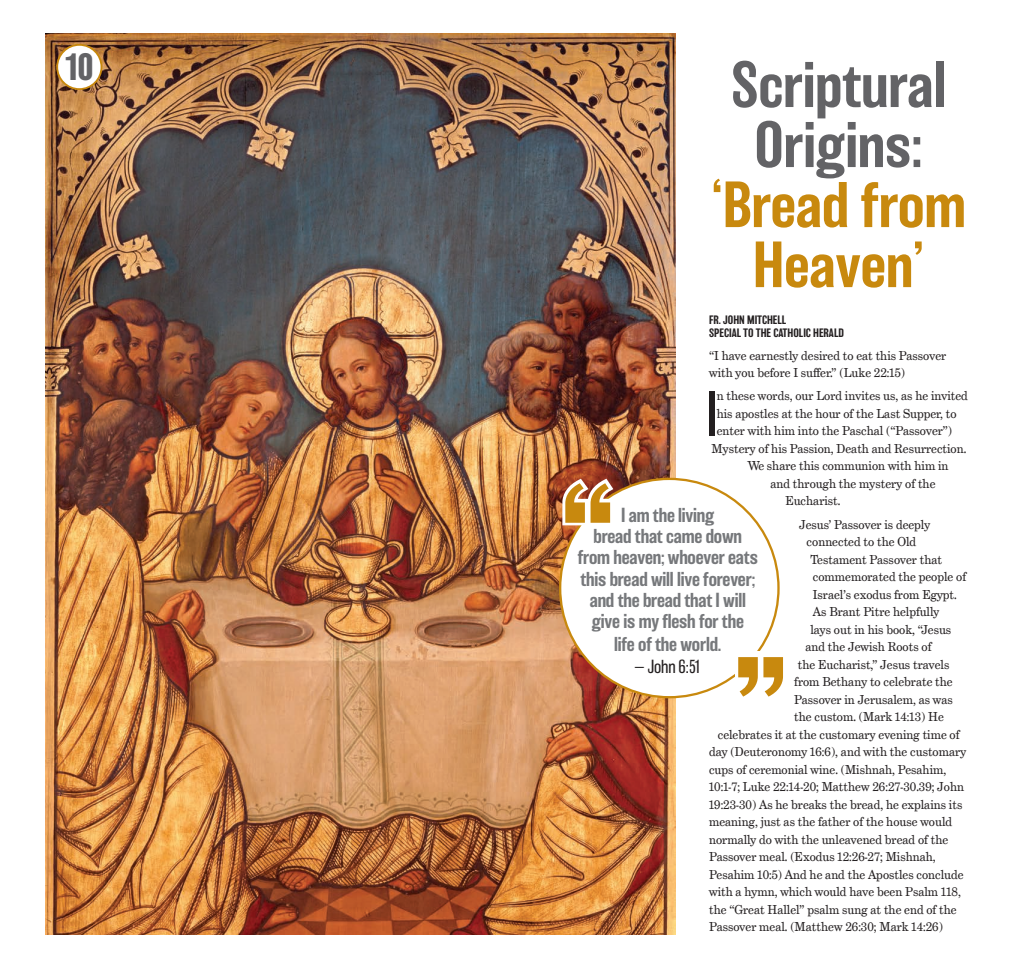
<style>
.page{position:relative;width:1013px;height:968px;background:#fff}
.page>*{position:absolute;margin:0;border:0;box-sizing:border-box;transform-origin:0 0}
.t1{font:500 60px/60px "Balboa";color:#636366;text-align:center}
.t2{font:500 60px/60px "Balboa";color:#c8890e;text-align:center}
.t3{font:200 58.5px "Balboa";color:#231f20}
.t4{font:700 35px "Balboa";color:#636366}
.t5{font:500 18.75px/21.5px "Balboa";letter-spacing:-.01em;color:#76787b;text-align:center}
.t6{font:200 17.5px "Balboa";letter-spacing:-.01em;color:#231f20}
.t7{font:12.5px/17.5px "Grad";color:#231f20}
.t8{font:500 11.25px/12.5px "Balboa";color:#231f20}
</style>
<div class="page">
<img style="left:45px;top:34px;width:630px;height:900px">
<div style="left:560px;top:479px;width:218px;height:218px;background:#fff;border-radius:50%"></div>
<svg style="left:738px;top:657px;width:45px;height:39px"></svg>
<svg style="left:559px;top:474px;width:59px;height:54px"></svg>
<div style="left:57px;top:45px;width:44px;height:44px;background:#fff;border-radius:50%"></div>
<div style="left:56px;top:44px;width:46px;height:46px;border:2px solid #c8890e;border-radius:50%"></div>
<h3 class="t4" style="left:64px;top:47px;width:31px">10</h3>
<h1 class="t1" style="left:731px;top:55px;width:216px">Scriptural<br>Origins:</h1>
<h1 class="t2" style="left:711px;top:175px;width:256px">‘Bread from<br>Heaven’</h1>
<p class="t8" style="left:709px;top:314px;width:136px">FR. JOHN MITCHELL<br>SPECIAL TO THE CATHOLIC HERALD</p>
<p class="t7" style="left:709px;top:346px;width:239px">“I have earnestly desired to eat this Passover with you before I suffer.” (Luke 22:15)</p>
<h2 class="t3" style="left:706px;top:382px;width:13px">I</h2>
<p class="t7" style="left:716px;top:387px;width:253px">n these words, our Lord invites us, as he invited</p>
<p class="t7" style="left:716px;top:405px;width:241px">his apostles at the hour of the Last Supper, to</p>
<p class="t7" style="left:716px;top:422px;width:237px">enter with him into the Paschal (“Passover”)</p>
<p class="t7" style="left:711px;top:440px;width:256px">Mystery of his Passion, Death and Resurrection.</p>
<p class="t7" style="left:748px;top:457px;width:202px">We share this communion with him in</p>
<p class="t7" style="left:770px;top:475px;width:166px">and through the mystery of the</p>
<p class="t7" style="left:785px;top:492px;width:57px">Eucharist.</p>
<p class="t7" style="left:799px;top:515px;width:133px">Jesus’ Passover is deeply</p>
<p class="t7" style="left:806px;top:533px;width:111px">connected to the Old</p>
<p class="t7" style="left:810px;top:550px;width:133px">Testament Passover that</p>
<p class="t7" style="left:813px;top:568px;width:155px">commemorated the people of</p>
<p class="t7" style="left:813px;top:585px;width:145px">Israel’s exodus from Egypt.</p>
<p class="t7" style="left:813px;top:603px;width:128px">As Brant Pitre helpfully</p>
<p class="t7" style="left:810px;top:620px;width:142px">lays out in his book, “Jesus</p>
<p class="t7" style="left:805px;top:638px;width:127px">and the Jewish Roots of</p>
<p class="t7" style="left:798px;top:655px;width:153px">the Eucharist,” Jesus travels</p>
<p class="t7" style="left:794px;top:673px;width:160px">from Bethany to celebrate the</p>
<p class="t7" style="left:794px;top:690px;width:160px">Passover in Jerusalem, as was</p>
<p class="t7" style="left:794px;top:708px;width:151px">the custom. (Mark 14:13) He</p>
<p class="t7" style="left:718px;top:725px;width:243px">celebrates it at the customary evening time of</p>
<p class="t7" style="left:709px;top:743px;width:259px">day (Deuteronomy 16:6), and with the customary</p>
<p class="t7" style="left:709px;top:760px;width:239px">cups of ceremonial wine. (Mishnah, Pesahim,</p>
<p class="t7" style="left:709px;top:778px;width:256px">10:1-7; Luke 22:14-20; Matthew 26:27-30.39; John</p>
<p class="t7" style="left:709px;top:795px;width:255px">19:23-30) As he breaks the bread, he explains its</p>
<p class="t7" style="left:709px;top:813px;width:244px">meaning, just as the father of the house would</p>
<p class="t7" style="left:709px;top:830px;width:240px">normally do with the unleavened bread of the</p>
<p class="t7" style="left:709px;top:848px;width:228px">Passover meal. (Exodus 12:26-27; Mishnah,</p>
<p class="t7" style="left:709px;top:865px;width:256px">Pesahim 10:5) And he and the Apostles conclude</p>
<p class="t7" style="left:709px;top:883px;width:253px">with a hymn, which would have been Psalm 118,</p>
<p class="t7" style="left:709px;top:900px;width:249px">the “Great Hallel” psalm sung at the end of the</p>
<p class="t7" style="left:709px;top:918px;width:235px">Passover meal. (Matthew 26:30; Mark 14:26)</p>
<h3 class="t5" style="left:578px;top:504px;width:182px">I am the living<br>bread that came down from heaven; whoever eats this bread will live forever; and the bread that I will give is my flesh for the<br>life of the world.</h3>
<h3 class="t6" style="left:634px;top:657px;width:69px">— John 6:51</h3>
</div>
